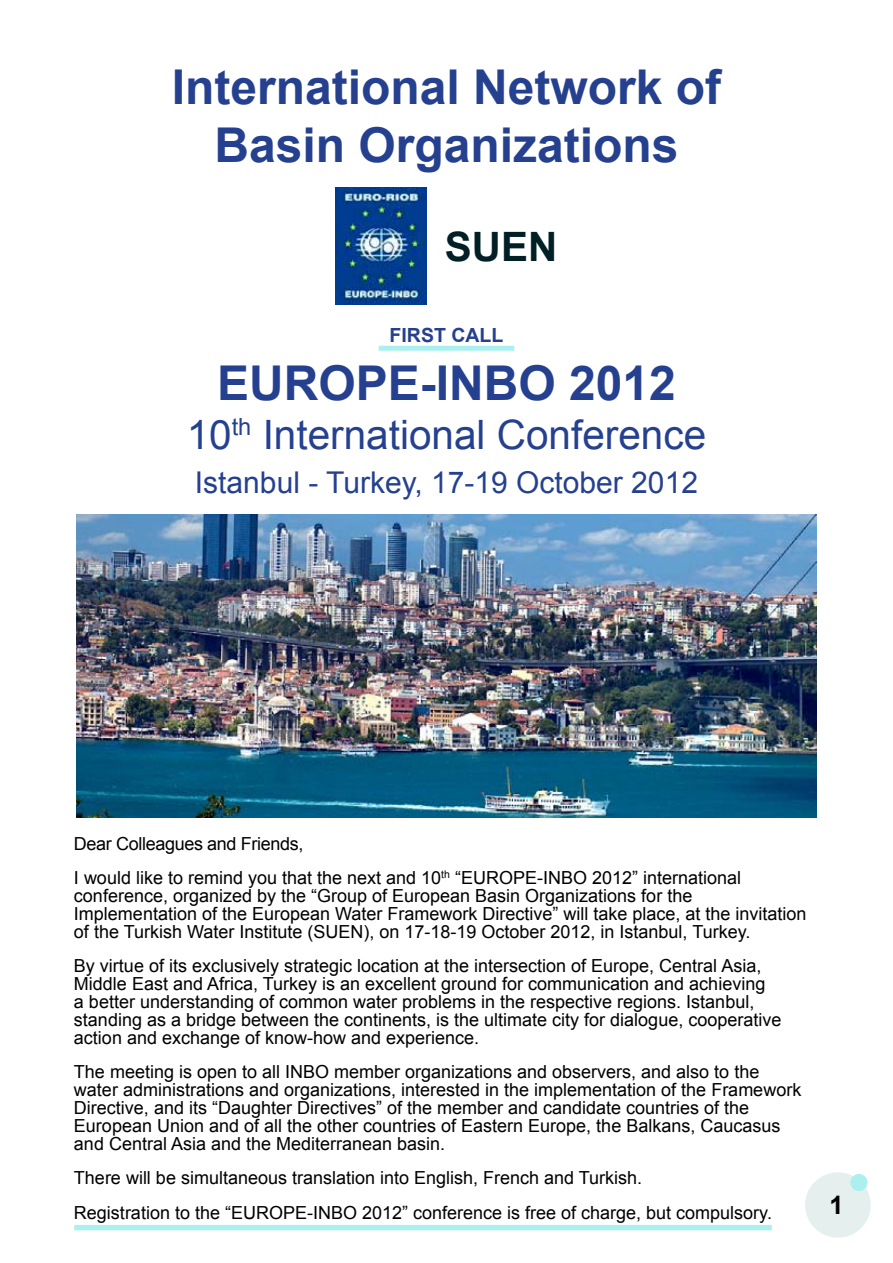
<style>
.page{position:relative;width:893px;height:1263px;background:#fff}
.page>*{position:absolute;margin:0;border:0;box-sizing:border-box;transform-origin:0 0}
.t1{font:700 48px/57.6px "Arial";color:#25408f;text-align:center}
.t2{font:40.5px "Arial";color:#25408f}
.t3{font:700 40.5px "Arial";color:#002026}
.t4{font:30px "Arial";color:#25408f}
.t5{font:700 25.5px "Arial";color:#000}
.t6{font:700 19.5px "Arial";color:#25408f}
.t7{font:18px/18px "Arial";color:#000}
</style>
<div class="page">
<div style="left:805px;top:1172px;width:66px;height:66px;background:#e5f0ee;border-radius:50%"></div>
<div style="left:851px;top:1175px;width:16px;height:15px;background:#abf0ee;border-radius:50%"></div>
<div style="left:850px;top:1174px;width:17px;height:17px;border:2px solid #abf0ee;border-radius:50%"></div>
<img style="left:335px;top:188px;width:91px;height:117px">
<svg style="left:379px;top:346px;width:135px;height:5px"></svg>
<img style="left:76px;top:515px;width:741px;height:303px">
<div style="left:74px;top:1225px;width:698px;height:5px;background:#abf0ee"></div>
<h1 class="t1" style="left:172px;top:60px;width:551px">International Network of<br>Basin Organizations</h1>
<h2 class="t3" style="left:445px;top:220px;width:114px">SUEN</h2>
<p class="t6" style="left:390px;top:323px;width:115px">FIRST CALL</p>
<h1 class="t1" style="left:217px;top:356px;width:460px">EUROPE-INBO 2012</h1>
<h2 class="t2" style="left:187px;top:408px;width:521px">10<sup>th</sup> International Conference</h2>
<h3 class="t4" style="left:195px;top:463px;width:505px">Istanbul - Turkey, 17-19 October 2012</h3>
<p class="t7" style="left:74px;top:826px;width:669px;line-height:34.2px">Dear Colleagues and Friends,<br>I would like to remind you that the next and 10<sup>th</sup> “EUROPE-INBO 2012” international</p>
<p class="t7" style="left:74px;top:887px;width:734px">conference, organized by the “Group of European Basin Organizations for the<br>Implementation of the European Water Framework Directive” will take place, at the invitation of the Turkish Water Institute (SUEN), on 17-18-19 October 2012, in Istanbul, Turkey.</p>
<p class="t7" style="left:74px;top:957px;width:709px">By virtue of its exclusively strategic location at the intersection of Europe, Central Asia, Middle East and Africa, Turkey is an excellent ground for communication and achieving<br>a better understanding of common water problems in the respective regions. Istanbul, standing as a bridge between the continents, is the ultimate city for dialogue, cooperative action and exchange of know-how and experience.</p>
<p class="t7" style="left:74px;top:1063px;width:729px">The meeting is open to all INBO member organizations and observers, and also to the water administrations and organizations, interested in the implementation of the Framework Directive, and its “Daughter Directives” of the member and candidate countries of the European Union and of all the other countries of Eastern Europe, the Balkans, Caucasus and Central Asia and the Mediterranean basin.</p>
<p class="t7" style="left:74px;top:1161px;width:699px;line-height:34.2px">There will be simultaneous translation into English, French and Turkish.<br>Registration to the “EUROPE-INBO 2012” conference is free of charge, but compulsory.</p>
<h3 class="t5" style="left:829px;top:1188px;width:16px">1</h3>
</div>
